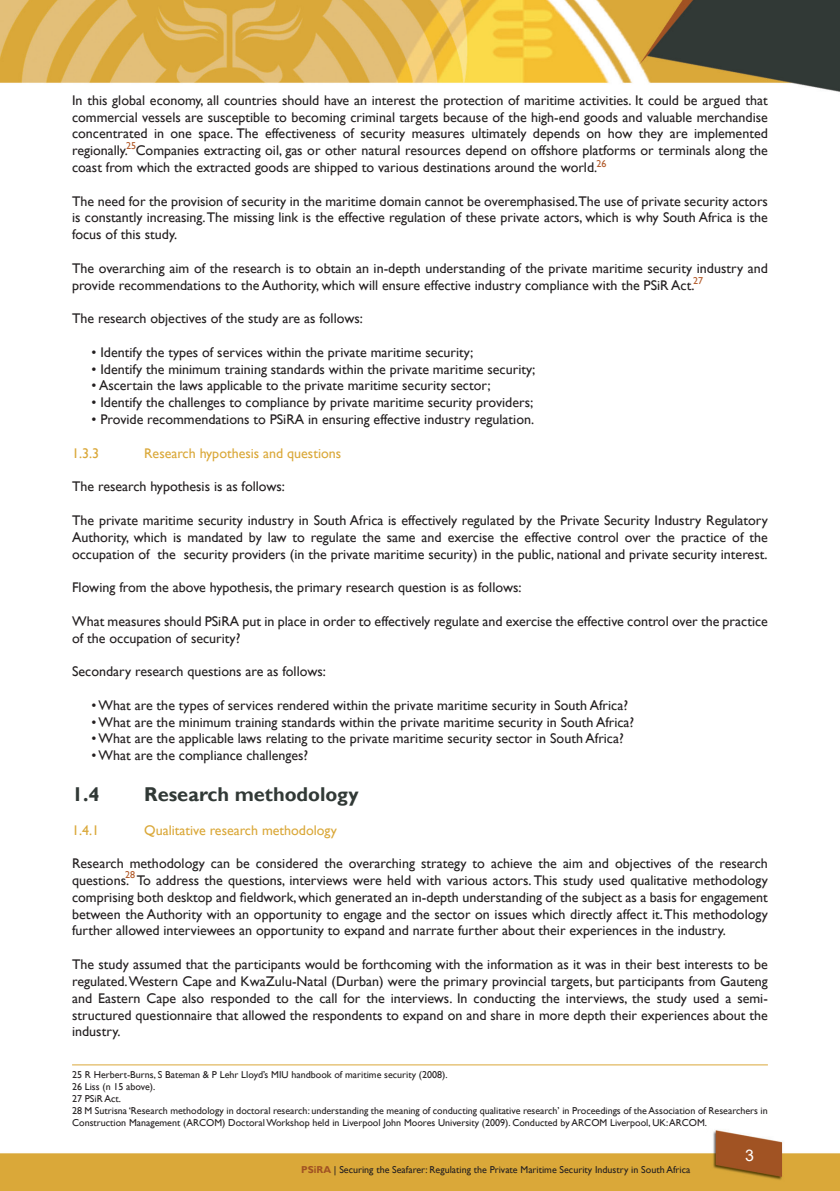
<style>
.page{position:relative;width:840px;height:1191px;background:#fff}
.page>*{position:absolute;margin:0;border:0;box-sizing:border-box;transform-origin:0 0}
.t1{font:700 20px "Gill Sans";color:#313936}
.t2{font:16px "Gill Sans";color:#fff}
.t3{font:14px/16.8px "Gill Sans";color:#231f20;text-align:justify}
.t4{font:14px "Gill Sans";color:#daa839}
.t5{font:10px/12px "Gill Sans";color:#231f20}
.t6{font:10px "Gill Sans";color:#b05726}
.s1{font-weight:700;color:#a15323}
.s2{font-family:"Arial"}
</style>
<div class="page">
<svg style="left:0;top:1141px;width:839px;height:50px;fill:#daa839"></svg>
<img style="left:0;top:0;width:839px;height:1141px">
<hr style="left:72px;top:1064px;width:695px;height:1px;background:#daa839">
<p class="t3" style="left:72px;top:92px;width:697px">In this global economy, all countries should have an interest the protection of maritime activities. It could be argued that commercial vessels are susceptible to becoming criminal targets because of the high-end goods and valuable merchandise concentrated in one space. The effectiveness of security measures ultimately depends on how they are implemented regionally. Companies extracting oil, gas or other natural resources depend on offshore platforms or terminals along the coast from which the extracted goods are shipped to various destinations around the world.</p>
<p class="t3" style="left:72px;top:193px;width:697px">The need for the provision of security in the maritime domain cannot be overemphasised.The use of private security actors is constantly increasing. The missing link is the effective regulation of these private actors, which is why South Africa is the focus of this study.</p>
<p class="t3" style="left:72px;top:260px;width:697px">The overarching aim of the research is to obtain an in-depth understanding of the private maritime security industry and provide recommendations to the Authority, which will ensure effective industry compliance with the PSiR Act.</p>
<p class="t3" style="left:72px;top:310px;width:292px">The research objectives of the study are as follows:</p>
<p class="t3" style="left:91px;top:344px;width:383px">• Identify the types of services within the private maritime security;</p>
<p class="t3" style="left:91px;top:361px;width:445px">• Identify the minimum training standards within the private maritime security;</p>
<p class="t3" style="left:91px;top:377px;width:400px">• Ascertain the laws applicable to the private maritime security sector;</p>
<p class="t3" style="left:91px;top:394px;width:443px">• Identify the challenges to compliance by private maritime security providers;</p>
<p class="t3" style="left:91px;top:411px;width:444px">• Provide recommendations to PSiRA in ensuring effective industry regulation.</p>
<p class="t4" style="left:72px;top:445px;width:29px">1.3.3</p>
<p class="t4" style="left:144px;top:445px;width:198px">Research hypothesis and questions</p>
<p class="t3" style="left:72px;top:478px;width:214px">The research hypothesis is as follows:</p>
<p class="t3" style="left:72px;top:512px;width:697px">The private maritime security industry in South Africa is effectively regulated by the Private Security Industry Regulatory Authority, which is mandated by law to regulate the same and exercise the effective control over the practice of the occupation of the security providers (in the private maritime security) in the public, national and private security interest.</p>
<p class="t3" style="left:72px;top:579px;width:450px">Flowing from the above hypothesis, the primary research question is as follows:</p>
<p class="t3" style="left:72px;top:613px;width:697px">What measures should PSiRA put in place in order to effectively regulate and exercise the effective control over the practice of the occupation of security?</p>
<p class="t3" style="left:72px;top:663px;width:255px">Secondary research questions are as follows:</p>
<p class="t3" style="left:91px;top:697px;width:537px">•What are the types of services rendered within the private maritime security in South Africa?</p>
<p class="t3" style="left:91px;top:713px;width:544px">•What are the minimum training standards within the private maritime security in South Africa?</p>
<p class="t3" style="left:91px;top:730px;width:533px">•What are the applicable laws relating to the private maritime security sector in South Africa?</p>
<p class="t3" style="left:91px;top:747px;width:218px">•What are the compliance challenges?</p>
<h1 class="t1" style="left:72px;top:782px;width:29px">1.4</h1>
<h1 class="t1" style="left:144px;top:782px;width:216px">Research methodology</h1>
<p class="t4" style="left:72px;top:821px;width:29px">1.4.1</p>
<p class="t4" style="left:144px;top:821px;width:194px">Qualitative research methodology</p>
<p class="t3" style="left:72px;top:855px;width:697px">Research methodology can be considered the overarching strategy to achieve the aim and objectives of the research questions. To address the questions, interviews were held with various actors. This study used qualitative methodology comprising both desktop and fieldwork, which generated an in-depth understanding of the subject as a basis for engagement between the Authority with an opportunity to engage and the sector on issues which directly affect it. This methodology further allowed interviewees an opportunity to expand and narrate further about their experiences in the industry.</p>
<p class="t3" style="left:72px;top:956px;width:697px">The study assumed that the participants would be forthcoming with the information as it was in their best interests to be regulated. Western Cape and KwaZulu-Natal (Durban) were the primary provincial targets, but participants from Gauteng and Eastern Cape also responded to the call for the interviews. In conducting the interviews, the study used a semi&shy;structured questionnaire that allowed the respondents to expand on and share in more depth their experiences about the industry.</p>
<p class="t5" style="left:72px;top:1068px;width:696px">25 R Herbert-Burns, S Bateman &amp; P Lehr Lloyd’s MIU handbook of maritime security (2008).<br>26 Liss (n 15 above).<br>27 PSiR Act.<br>28 M Sutrisna ‘Research methodology in doctoral research: understanding the meaning of conducting qualitative research’ in Proceedings of the Association of Researchers in Construction Management (ARCOM) Doctoral Workshop held in Liverpool John Moores University (2009). Conducted by ARCOM Liverpool, UK: ARCOM.</p>
<p class="t6" style="left:126px;top:140px;width:11px">25</p>
<p class="t6" style="left:596px;top:158px;width:11px">26</p>
<p class="t6" style="left:692px;top:274px;width:11px">27</p>
<p class="t6" style="left:125px;top:868px;width:11px">28</p>
<p class="t5" style="left:301px;top:1164px;width:390px"><span class="s1">PSiRA</span> | Securing the Seafarer: Regulating the Private Maritime Security Industry in South Africa</p>
<p class="t2" style="left:743px;top:1142px;width:12px">9<span class="s2">3</span></p>
</div>
